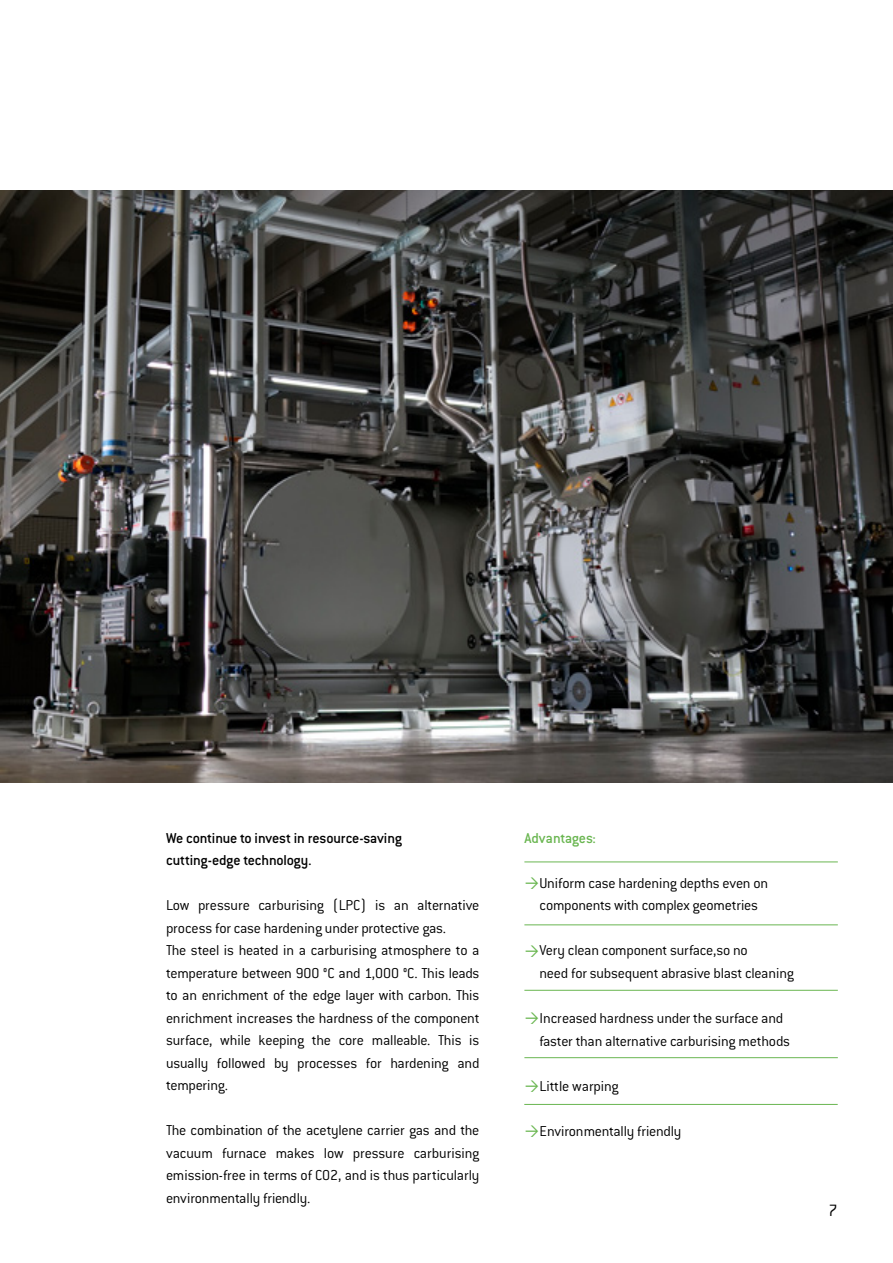
<style>
.page{position:relative;width:893px;height:1263px;background:#fff}
.page>*{position:absolute;margin:0;border:0;box-sizing:border-box;transform-origin:0 0}
.t1{font:300 18px "Conduit ITC Pro";color:#000}
.t2{font:300 15.75px/22.5px "Conduit ITC Pro";letter-spacing:-.015em;color:#000}
.t3{font:500 15.75px/22.5px "Conduit ITC Pro";letter-spacing:-.015em;color:#000}
.t4{font:500 15.75px "Conduit ITC Pro";letter-spacing:-.01em;color:#6ab651}
</style>
<div class="page">
<img style="left:0;top:190px;width:893px;height:592px">
<hr style="left:524px;top:861px;width:314px;height:1px;background:#6ab651">
<hr style="left:524px;top:924px;width:314px;height:1px;background:#6ab651">
<hr style="left:524px;top:990px;width:314px;height:1px;background:#6ab651">
<hr style="left:524px;top:1057px;width:314px;height:1px;background:#6ab651">
<hr style="left:524px;top:1104px;width:314px;height:1px;background:#6ab651">
<p class="t3" style="left:166px;top:827px;width:237px">We continue to invest in resource-saving cutting-edge technology.</p>
<p class="t2" style="left:166px;top:894px;width:315px">Low pressure carburising (LPC) is an alternative process for case hardening under protective gas.<br>The steel is heated in a carburising atmosphere to a temperature between 900 °C and 1,000 °C. This leads to an enrichment of the edge layer with carbon. This enrichment increases the hardness of the component surface, while keeping the core malleable. This is usually followed by processes for hardening and tempering.</p>
<p class="t2" style="left:166px;top:1119px;width:315px;text-align:justify">The combination of the acetylene carrier gas and the vacuum furnace makes low pressure carburising emission-free in terms of CO2, and is thus particularly environmentally friendly.</p>
<p class="t4" style="left:524px;top:829px;width:73px">Advantages:</p>
<p class="t2" style="left:539px;top:872px;width:230px">Uniform case hardening depths even on components with complex geometries</p>
<p class="t2" style="left:539px;top:939px;width:256px">Very clean component surface,so no<br>need for subsequent abrasive blast cleaning</p>
<p class="t2" style="left:539px;top:1007px;width:252px">Increased hardness under the surface and faster than alternative carburising methods</p>
<p class="t2" style="left:539px;top:1074px;width:81px">Little warping</p>
<p class="t2" style="left:539px;top:1119px;width:143px">Environmentally friendly</p>
<p class="t1" style="left:828px;top:1200px;width:11px">7</p>
</div>
